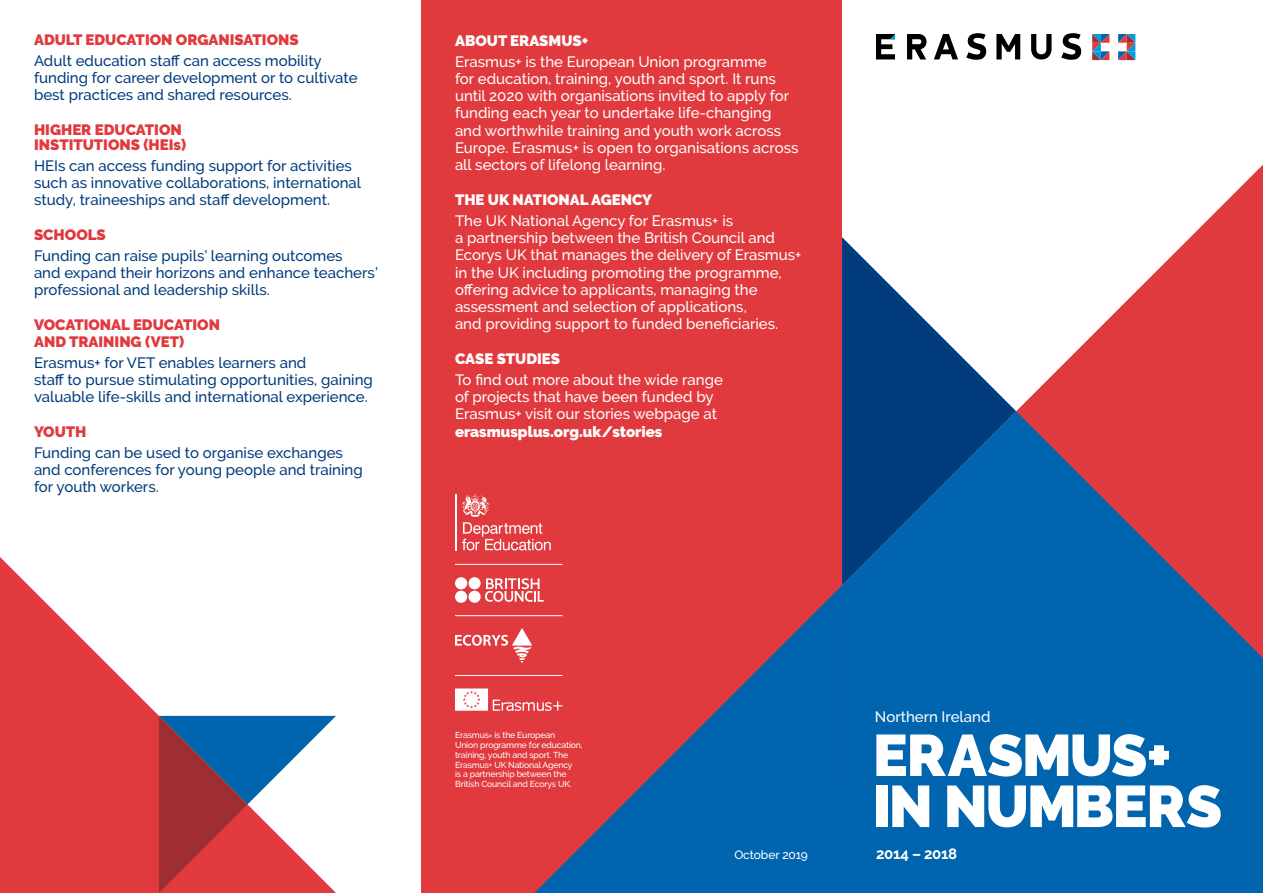
<style>
.page{position:relative;width:1263px;height:893px;background:#fff}
.page>*{position:absolute;margin:0;border:0;box-sizing:border-box;transform-origin:0 0}
.t1{font:900 58.5px/51px "Raleway";letter-spacing:-.025em;color:#fff}
.t2{font:500 15px/17.2px "Raleway";color:#fff}
.t3{font:500 15px/17.2px "Raleway";color:#003c7d}
.t4{font:900 15px/15px "Raleway";color:#e03a3e}
.t5{font:900 15px "Raleway";color:#fff}
.t6{font:700 15px "Raleway";letter-spacing:-.02em;color:#fff}
.t7{font:500 12px "Raleway";letter-spacing:-.005em;color:#fff}
.t8{font:500 8.7px/9.8px "Raleway";letter-spacing:-.015em;color:#fff}
</style>
<div class="page">
<svg style="left:1016px;top:165px;width:247px;height:246px"></svg>
<svg style="left:842px;top:237px;width:174px;height:174px"></svg>
<svg style="left:842px;top:411px;width:421px;height:382px;background:#2a5894"></svg>
<div style="left:842px;top:793px;width:421px;height:100px;background:#0064af"></div>
<svg style="left:996px;top:34px;width:24px;height:25px"></svg>
<svg style="left:966px;top:33px;width:21px;height:27px"></svg>
<svg style="left:934px;top:34px;width:24px;height:25px"></svg>
<svg style="left:907px;top:34px;width:19px;height:25px"></svg>
<svg style="left:1031px;top:34px;width:20px;height:26px"></svg>
<svg style="left:1061px;top:33px;width:21px;height:27px"></svg>
<svg style="left:876px;top:34px;width:19px;height:25px"></svg>
<svg style="left:1092px;top:34px;width:17px;height:26px"></svg>
<svg style="left:1118px;top:34px;width:17px;height:26px"></svg>
<svg style="left:0;top:557px;width:336px;height:336px;fill:#e03a3e"></svg>
<svg style="left:159px;top:716px;width:177px;height:177px"></svg>
<div style="left:421px;top:0;width:421px;height:893px;background:#e03a3e"></div>
<svg style="left:534px;top:585px;width:308px;height:308px"></svg>
<svg style="left:485px;top:578px;width:59px;height:24px"></svg>
<div style="left:468px;top:577px;width:13px;height:12px;background:#fff;border-radius:50%"></div>
<div style="left:455px;top:577px;width:12px;height:12px;background:#fff;border-radius:50%"></div>
<div style="left:468px;top:591px;width:13px;height:12px;background:#fff;border-radius:50%"></div>
<div style="left:455px;top:591px;width:12px;height:12px;background:#fff;border-radius:50%"></div>
<svg style="left:455px;top:628px;width:77px;height:35px"></svg>
<hr style="left:455px;top:564px;width:107px;height:1px;background:#fff">
<hr style="left:455px;top:615px;width:107px;height:1px;background:#fff">
<hr style="left:455px;top:675px;width:107px;height:1px;background:#fff">
<hr style="left:455px;top:494px;width:1px;height:56px;background:#fff">
<svg style="left:462px;top:494px;width:89px;height:56px"></svg>
<svg style="left:455px;top:688px;width:107px;height:23px"></svg>
<p class="t4" style="left:34px;top:32px;width:266px">ADULT EDUCATION ORGANISATIONS</p>
<p class="t3" style="left:34px;top:52px;width:325px">Adult education staff can access mobility funding for career development or to cultivate best practices and shared resources.</p>
<p class="t4" style="left:34px;top:122px;width:154px">HIGHER EDUCATION<br>INSTITUTIONS (HEIs)</p>
<p class="t3" style="left:34px;top:157px;width:329px">HEIs can access funding support for activities such as innovative collaborations, international study, traineeships and staff development.</p>
<p class="t4" style="left:34px;top:227px;width:73px">SCHOOLS</p>
<p class="t3" style="left:34px;top:247px;width:345px">Funding can raise pupils’ learning outcomes<br>and expand their horizons and enhance teachers’ professional and leadership skills.</p>
<p class="t4" style="left:34px;top:316px;width:187px;line-height:17.2px">VOCATIONAL EDUCATION<br>AND TRAINING (VET)</p>
<p class="t3" style="left:34px;top:354px;width:340px">Erasmus+ for VET enables learners and<br>staff to pursue stimulating opportunities, gaining valuable life-skills and international experience.</p>
<p class="t4" style="left:34px;top:424px;width:54px">YOUTH</p>
<p class="t3" style="left:34px;top:444px;width:330px">Funding can be used to organise exchanges and conferences for young people and training for youth workers.</p>
<p class="t5" style="left:455px;top:32px;width:135px">ABOUT ERASMUS+</p>
<p class="t2" style="left:455px;top:53px;width:345px">Erasmus+ is the European Union programme<br>for education, training, youth and sport. It runs until 2020 with organisations invited to apply for funding each year to undertake life-changing and worthwhile training and youth work across Europe. Erasmus+ is open to organisations across all sectors of lifelong learning.</p>
<p class="t5" style="left:455px;top:191px;width:199px">THE UK NATIONAL AGENCY</p>
<p class="t2" style="left:455px;top:212px;width:348px">The UK National Agency for Erasmus+ is<br>a partnership between the British Council and Ecorys UK that manages the delivery of Erasmus+ in the UK including promoting the programme, offering advice to applicants, managing the assessment and selection of applications,<br>and providing support to funded beneficiaries.</p>
<p class="t5" style="left:455px;top:350px;width:107px">CASE STUDIES</p>
<p class="t2" style="left:455px;top:371px;width:269px">To find out more about the wide range of projects that have been funded by<br>Erasmus+ visit our stories webpage at</p>
<p class="t5" style="left:455px;top:423px;width:209px">erasmusplus.org.uk/stories</p>
<p class="t8" style="left:455px;top:730px;width:129px">Erasmus+ is the European<br>Union programme for education, training, youth and sport. The<br>Erasmus+ UK National Agency<br>is a partnership between the<br>British Council and Ecorys UK.</p>
<p class="t7" style="left:734px;top:848px;width:75px">October 2019</p>
<p class="t2" style="left:875px;top:708px;width:117px">Northern Ireland</p>
<h1 class="t1" style="left:873px;top:730px;width:351px">ERASMUS+<br>IN NUMBERS</h1>
<p class="t6" style="left:876px;top:845px;width:83px">2014 – 2018</p>
</div>
